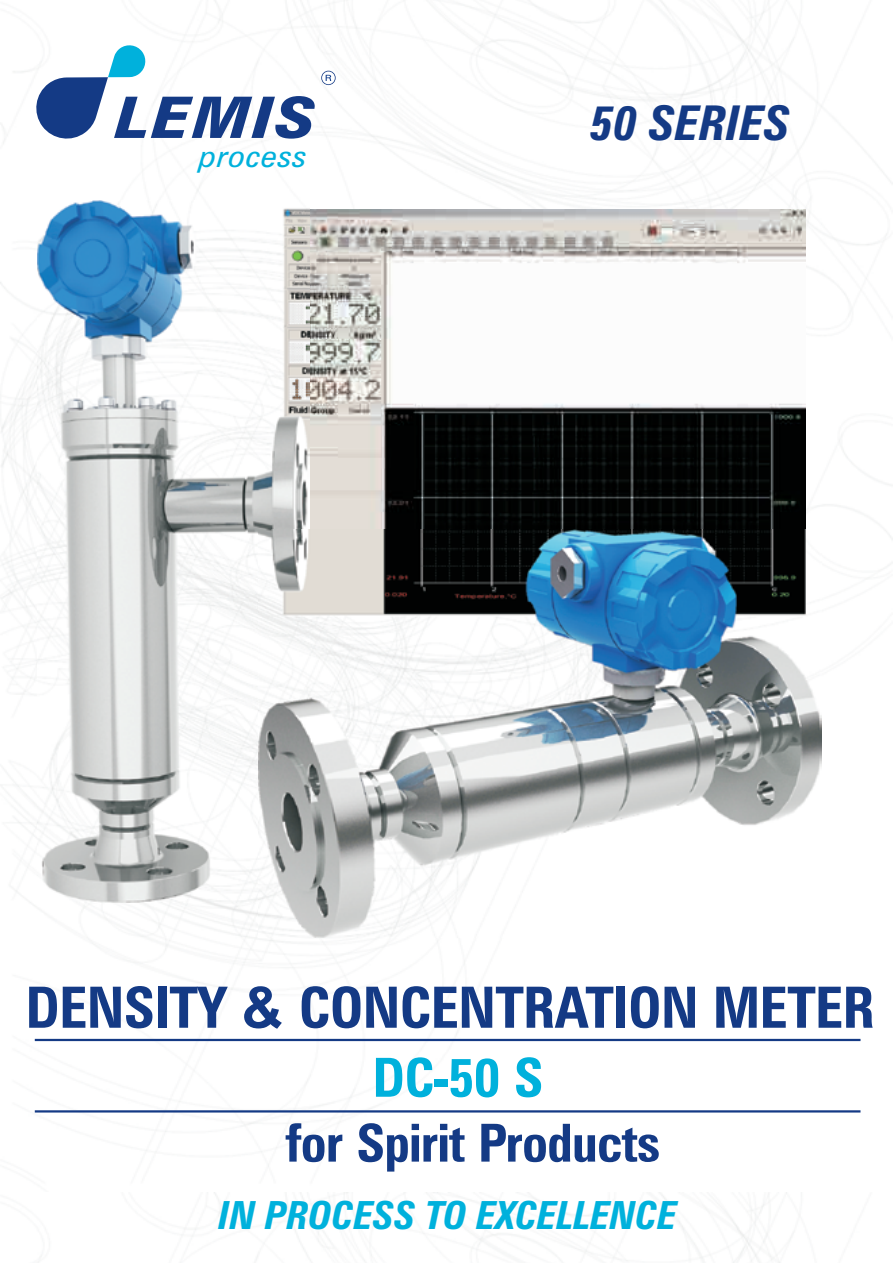
<style>
.page{position:relative;width:893px;height:1263px;background:#fff}
.page>*{position:absolute;margin:0;border:0;box-sizing:border-box;transform-origin:0 0}
.t1{font:700 condensed 57px "Zurich TL";letter-spacing:-.015em;color:#143a85}
.t2{font:700 condensed 54px "Zurich TL";color:#00b1dc}
.t3{font:700 condensed 52.5px "Zurich TL";letter-spacing:-.015em;color:#143a85}
.t4{font:italic 700 condensed 48px "Zurich TL";color:#143a85}
.t5{font:italic 700 condensed 38.85px "Zurich TL";color:#00b1dc}
.t6{font:italic 30px "Zurich TL";color:#00b1dc}
.s1{font-family:"Arial";font-stretch:normal}
</style>
<div class="page">
<img style="left:0;top:0;width:893px;height:1263px">
<hr style="left:35px;top:1039px;width:825px;height:2px;background:#143a85">
<svg style="left:321px;top:71px;width:15px;height:14px"></svg>
<svg style="left:32px;top:43px;width:283px;height:100px"></svg>
<img style="left:310px;top:210px;width:496px;height:320px">
<img style="left:38px;top:201px;width:272px;height:702px">
<img style="left:259px;top:530px;width:562px;height:408px">
<hr style="left:35px;top:1110px;width:825px;height:2px;background:#143a85">
<p class="t6" style="left:200px;top:146px;width:110px">process</p>
<p class="t4" style="left:590px;top:105px;width:202px">50 SERIES</p>
<p class="t1" style="left:25px;top:987px;width:851px">DENSITY <span class="s1">&amp;</span> CONCENTRATION METER</p>
<p class="t2" style="left:372px;top:1058px;width:173px">DC-50 S</p>
<p class="t3" style="left:285px;top:1124px;width:376px">for Spirit Products</p>
<p class="t5" style="left:219px;top:1201px;width:460px">IN PROCESS TO EXCELLENCE</p>
</div>
